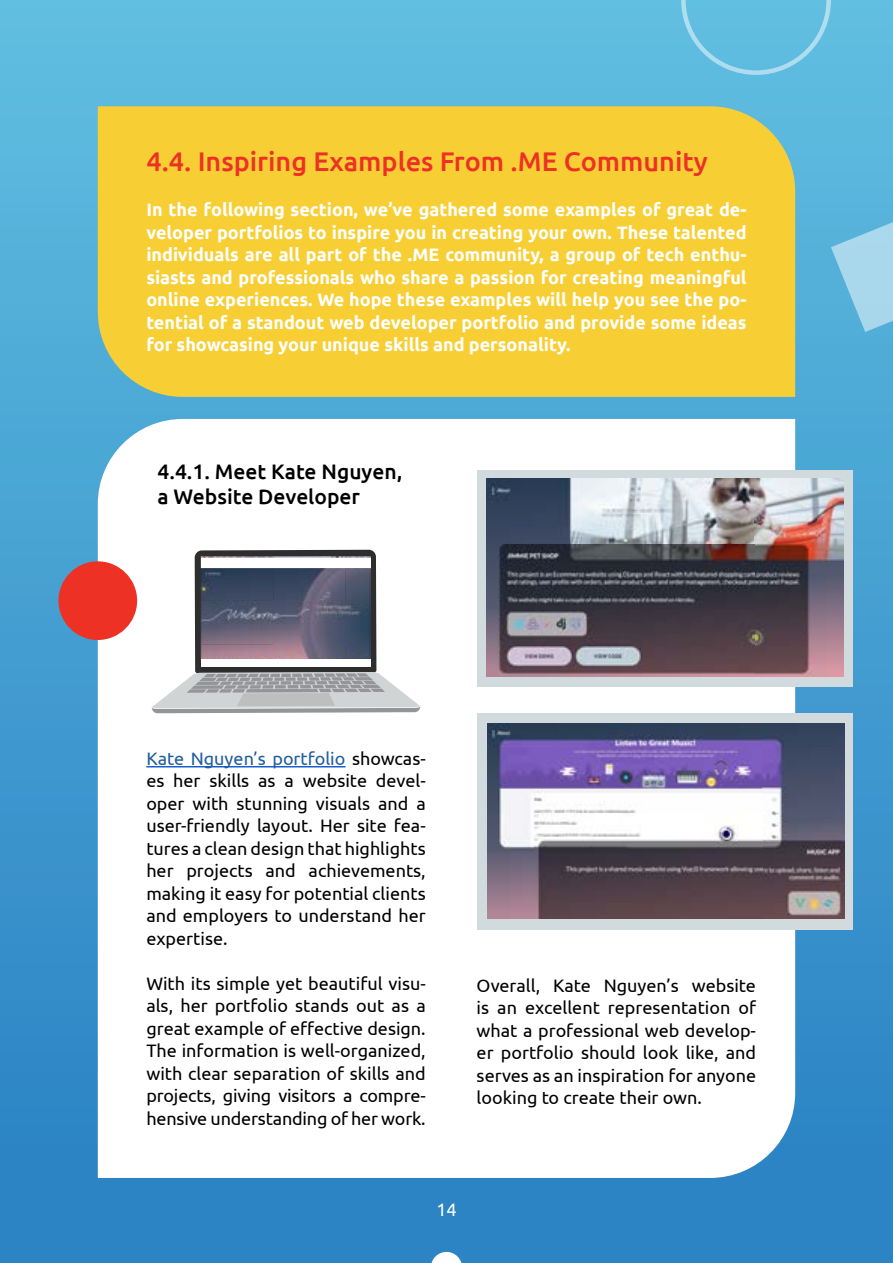
<style>
.page{position:relative;width:893px;height:1263px;background:#fff}
.page>*{position:absolute;margin:0;border:0;box-sizing:border-box;transform-origin:0 0}
.t1{font:500 27px "Ubuntu";color:#ee3125}
.t2{font:500 21px/25.2px "Ubuntu";color:#000}
.t3{font:18px/22.5px "Ubuntu";color:#000;text-align:justify}
.t4{font:700 18px/22.5px "Ubuntu";color:#fff;text-align:justify}
.t5{font:18px "Ubuntu";color:#fff}
.s1{color:#fff}
.s2{color:#215e9e}
</style>
<div class="page">
<div style="left:0;top:0;width:893px;height:1263px;background:linear-gradient(to bottom,#61bee0,#287fc2)"></div>
<div style="left:98px;top:106px;width:697px;height:291px;background:#f7cf35"></div>
<svg style="left:98px;top:419px;width:697px;height:759px"></svg>
<hr style="left:146px;top:766px;width:199px;height:1px;background:#15c">
<div style="left:477px;top:470px;width:376px;height:217px;background:#d1dbde"></div>
<div style="left:477px;top:713px;width:376px;height:216px;background:#d1dbde"></div>
<div style="left:58px;top:561px;width:79px;height:79px;background:#ee3125;border-radius:50%"></div>
<svg style="left:681px;top:0;width:150px;height:75px;background:#66bfe1"></svg>
<svg style="left:831px;top:213px;width:62px;height:119px;background:#87c7e4"></svg>
<svg style="left:431px;top:1252px;width:31px;height:11px"></svg>
<img style="left:487px;top:479px;width:357px;height:197px">
<img style="left:487px;top:723px;width:357px;height:196px">
<svg style="left:151px;top:550px;width:270px;height:163px"></svg>
<img style="left:370px;top:578px;width:1px;height:81px">
<img style="left:284px;top:666px;width:63px;height:1px">
<img style="left:201px;top:556px;width:169px;height:103px">
<div style="left:201px;top:559px;width:170px;height:9px;background:#fff"></div>
<div style="left:201px;top:659px;width:170px;height:7px;background:#fff"></div>
<h1 class="t1" style="left:146px;top:145px;width:563px">4.4. Inspiring Examples From .ME Community</h1>
<p class="t4" style="left:146px;top:198px;width:602px">In the following section, we’ve gathered some examples of great de&shy;veloper portfolios to inspire you in creating your own. These talented individuals are all part of the .ME community, a group of tech enthu&shy;siasts and professionals who share a passion for creating meaningful online experiences. We hope these examples will help you see the po&shy;tential of a standout web developer portfolio and provide some ideas for showcasing your unique skills and personality.</p>
<p class="t2" style="left:158px;top:458px;width:246px">4.4.1. Meet Kate Nguyen, a Website Developer<span class="s1">r</span></p>
<p class="t3" style="left:146px;top:746px;width:281px"><span class="s2">Kate Nguyen’s portfolio</span> showcas&shy;es her skills as a website devel&shy;oper with stunning visuals and a user-friendly layout. Her site fea&shy;tures a clean design that highlights her projects and achievements, making it easy for potential clients and employers to understand her expertise.</p>
<p class="t3" style="left:146px;top:971px;width:281px">With its simple yet beautiful visu&shy;als, her portfolio stands out as a great example of effective design.<br>The information is well-organized, with clear separation of skills and projects, giving visitors a compre&shy;hensive understanding of her work.</p>
<p class="t3" style="left:477px;top:973px;width:281px">Overall, Kate Nguyen’s website is an excellent representation of what a professional web develop&shy;er portfolio should look like, and serves as an inspiration for anyone looking to create their own.</p>
<p class="t5" style="left:436px;top:1198px;width:22px">14</p>
</div>
